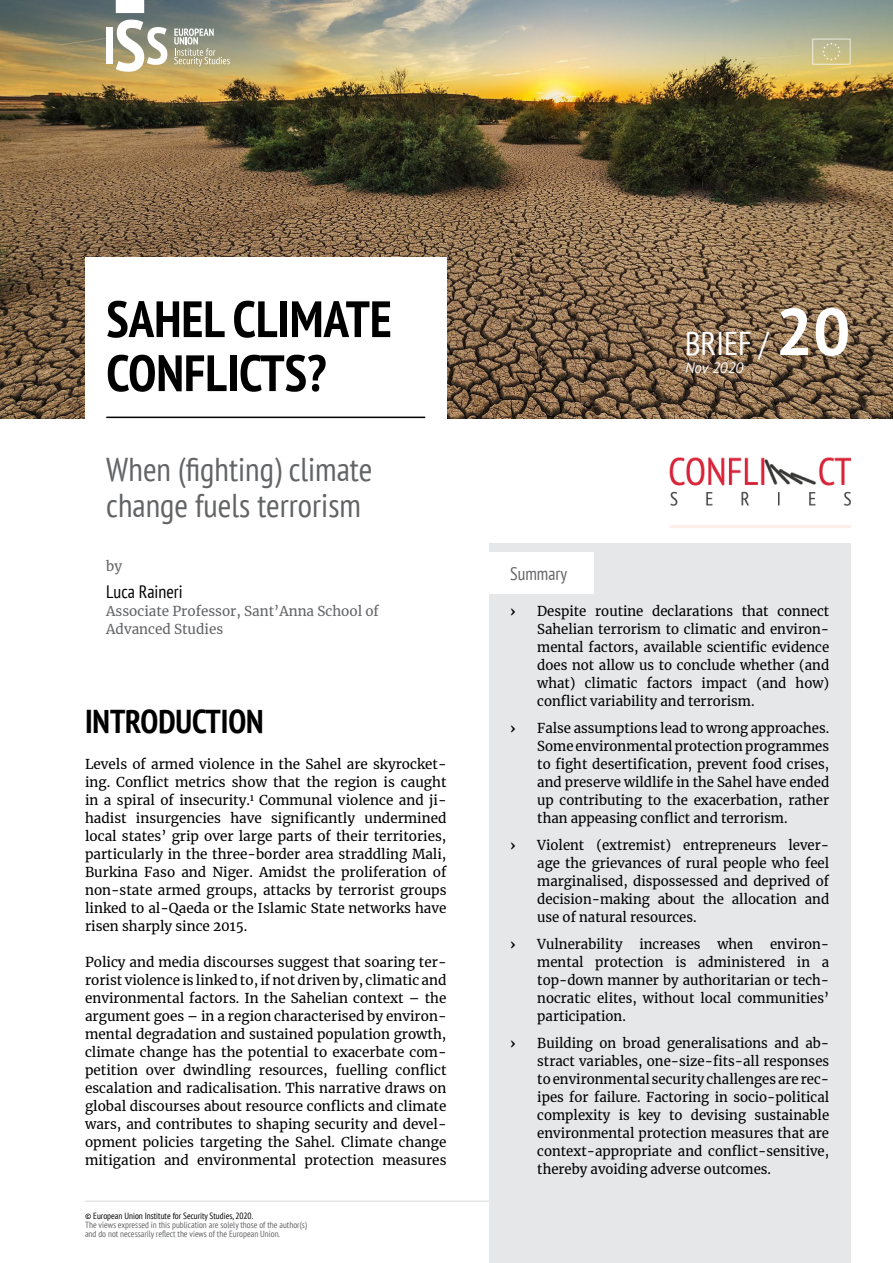
<style>
.page{position:relative;width:893px;height:1263px;background:#fff}
.page>*{position:absolute;margin:0;border:0;box-sizing:border-box;transform-origin:0 0}
._0_1_publication_nam{font:700 66px "PT Sans";color:#fff}
._1_title{font:700 condensed 51px "PT Sans";color:#000}
._2_subtitle{font:condensed 33px/36px "PT Sans";color:#636466}
._4_1_header{font:700 condensed 33px "PT Sans";letter-spacing:-.005em;color:#000}
._0_1_publication_nam-2{font:condensed 33px "PT Sans";color:#fff}
._3_2_author_name{font:condensed 18px "PT Sans";color:#000}
._6_1_summary_header{font:condensed 18px "PT Sans";color:#636466}
._0_2_publication_dat{font:italic 15px "PT Sans";color:#fff}
._4_body{font:13.5px/18px "Merriweather";color:#000;text-align:justify}
._3_1_by_bio{font:13.5px/18px "Merriweather";color:#636466}
.t1{font:700 13.5px "Merriweather";color:#000}
.t2{font:condensed 9px/9px "PT Sans";color:#636466}
.t3{font:condensed 9px "PT Sans";color:#000}
</style>
<div class="page">
<img style="left:0;top:0;width:893px;height:418px">
<hr style="left:85px;top:1200px;width:765px;height:2px;background:#e6e7e8">
<svg style="left:174px;top:28px;width:56px;height:38px;background:#acac98"></svg>
<div style="left:106px;top:28px;width:6px;height:36px;background:#fff"></div>
<div style="left:116px;top:0;width:28px;height:13px;background:#fff"></div>
<svg style="left:116px;top:20px;width:51px;height:52px"></svg>
<svg style="left:812px;top:39px;width:38px;height:26px"></svg>
<div style="left:85px;top:258px;width:361px;height:169px;background:#fff"></div>
<hr style="left:106px;top:417px;width:319px;height:1px;background:#000">
<div style="left:489px;top:543px;width:361px;height:720px;background:#e6e7e8"></div>
<div style="left:483px;top:553px;width:110px;height:41px;background:#fff"></div>
<img style="left:670px;top:457px;width:180px;height:71px">
<p class="_1_title" style="left:106px;top:286px;width:287px">SAHEL CLIMATE</p>
<p class="_1_title" style="left:106px;top:340px;width:222px">CONFLICTS?</p>
<p class="_2_subtitle" style="left:106px;top:451px;width:268px">When (fighting) climate change fuels terrorism</p>
<p class="_3_1_by_bio" style="left:106px;top:557px;width:17px">by</p>
<p class="_3_2_author_name" style="left:106px;top:580px;width:78px">Luca Raineri</p>
<p class="_3_1_by_bio" style="left:106px;top:602px;width:274px">Associate Professor, Sant’Anna School of<br>Advanced Studies</p>
<p class="_4_1_header" style="left:85px;top:700px;width:180px">INTRODUCTION</p>
<p class="_4_body" style="left:85px;top:755px;width:363px">Levels of armed violence in the Sahel are skyrocket&shy;ing. Conflict metrics show that the region is caught in a spiral of insecurity.<sup>1</sup> Communal violence and ji&shy;hadist insurgencies have significantly undermined local states’ grip over large parts of their territories, particularly in the three-border area straddling Mali, Burkina Faso and Niger. Amidst the proliferation of non-state armed groups, attacks by terrorist groups linked to al-Qaeda or the Islamic State networks have risen sharply since 2015.</p>
<p class="_4_body" style="left:85px;top:953px;width:363px">Policy and media discourses suggest that soaring ter&shy;rorist violence is linked to, if not driven by, climatic and environmental factors. In the Sahelian context – the argument goes – in a region characterised by environ&shy;mental degradation and sustained population growth, climate change has the potential to exacerbate com&shy;petition over dwindling resources, fuelling conflict escalation and radicalisation. This narrative draws on global discourses about resource conflicts and climate wars, and contributes to shaping security and devel&shy;opment policies targeting the Sahel. Climate change mitigation and environmental protection measures</p>
<p class="t3" style="left:85px;top:1210px;width:170px">© European Union Institute for Security Studies, 2020.</p>
<p class="t2" style="left:85px;top:1220px;width:223px">The views expressed in this publication are solely those of the author(s) and do not necessarily reflect the views of the European Union.</p>
<p class="_0_1_publication_nam-2" style="left:685px;top:322px;width:85px">BRIEF /</p>
<p class="_0_2_publication_dat" style="left:685px;top:358px;width:60px">Nov 2020</p>
<p class="_0_1_publication_nam" style="left:776px;top:288px;width:76px">20</p>
<p class="_6_1_summary_header" style="left:510px;top:562px;width:58px">Summary</p>
<p class="t1" style="left:510px;top:602px;width:7px">›</p>
<p class="_4_body" style="left:537px;top:602px;width:293px">Despite routine declarations that connect Sahelian terrorism to climatic and environ&shy;mental factors, available scientific evidence does not allow us to conclude whether (and what) climatic factors impact (and how) conflict variability and terrorism.</p>
<p class="t1" style="left:510px;top:719px;width:7px">›</p>
<p class="_4_body" style="left:537px;top:719px;width:293px">False assumptions lead to wrong approaches.<br>Some environmental protection programmes to fight desertification, prevent food crises, and preserve wildlife in the Sahel have ended up contributing to the exacerbation, rather than appeasing conflict and terrorism.</p>
<p class="t1" style="left:510px;top:836px;width:7px">›</p>
<p class="_4_body" style="left:537px;top:836px;width:293px">Violent (extremist) entrepreneurs lever&shy;age the grievances of rural people who feel marginalised, dispossessed and deprived of decision-making about the allocation and use of natural resources.</p>
<p class="t1" style="left:510px;top:935px;width:7px">›</p>
<p class="_4_body" style="left:537px;top:935px;width:293px">Vulnerability increases when environ&shy;mental protection is administered in a top-down manner by authoritarian or tech&shy;nocratic elites, without local communities’ participation.</p>
<p class="t1" style="left:510px;top:1034px;width:7px">›</p>
<p class="_4_body" style="left:537px;top:1034px;width:293px">Building on broad generalisations and ab&shy;stract variables, one-size-fits-all responses to environmental security challenges are rec&shy;ipes for failure. Factoring in socio-political complexity is key to devising sustainable environmental protection measures that are context-appropriate and conflict-sensitive, thereby avoiding adverse outcomes.</p>
</div>
